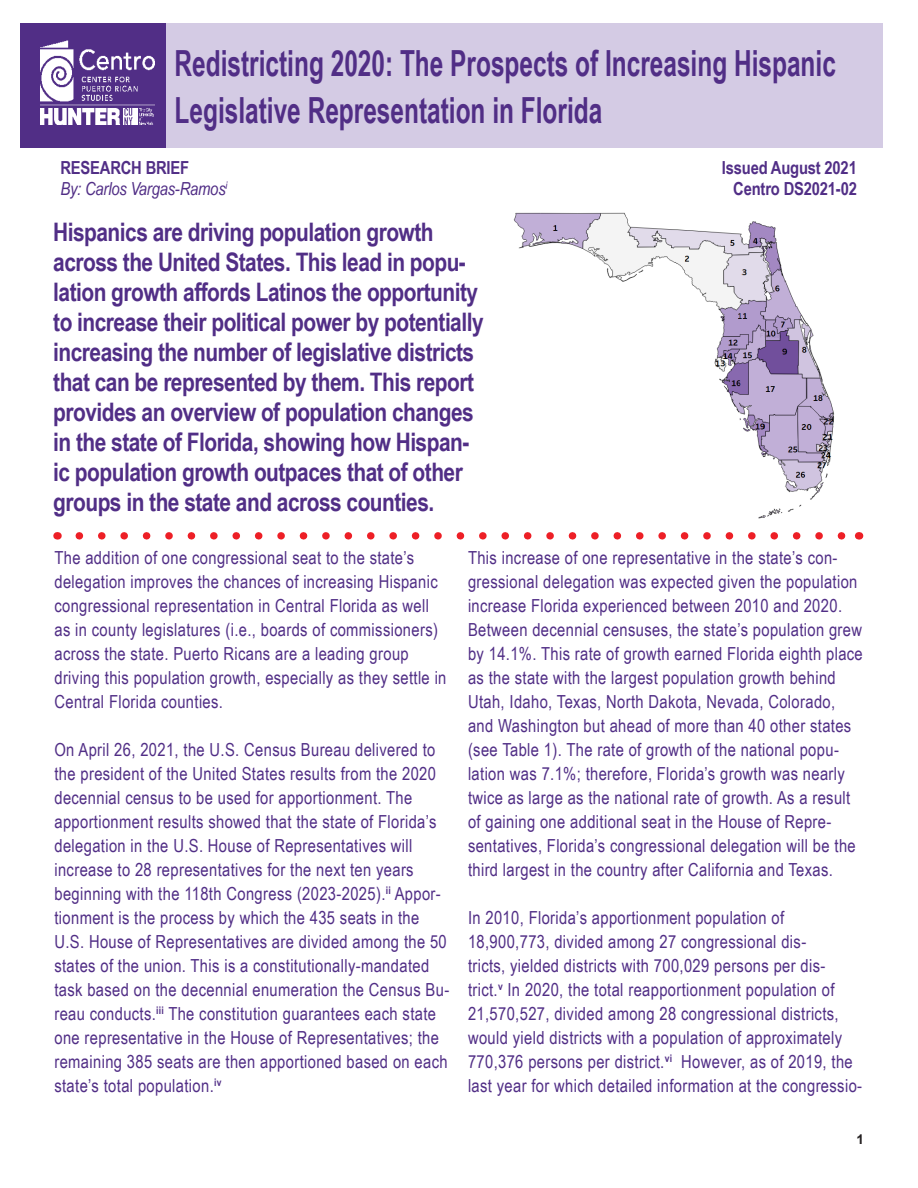
<style>
.page{position:relative;width:918px;height:1188px;background:#fff}
.page>*{position:absolute;margin:0;border:0;box-sizing:border-box;transform-origin:0 0}
.t1{font:700 36px/47.1px "Arial Narrow";color:#512e86;scale:.83 1}
.List_Paragraph{font:700 25.5px/30px "Arial Narrow";letter-spacing:-.02em;color:#512e86}
.List_Paragraph-2{font:18px/24px "Arial Narrow";letter-spacing:.02em;color:#512e86}
.List_Paragraph-3{font:700 18px "Arial Narrow";letter-spacing:-.01em;color:#512e86}
.List_Paragraph-4{font:italic 18px "Arial Narrow";letter-spacing:-.01em;color:#512e86}
.t2{font:700 13.5px "Arial";color:#231f20}
</style>
<div class="page">
<div style="left:20px;top:23px;width:862px;height:125px;background:#d4cbe4"></div>
<div style="left:20px;top:23px;width:146px;height:125px;background:#512e86"></div>
<img style="left:41px;top:40px;width:113px;height:84px">
<img style="left:513px;top:212px;width:322px;height:307px">
<svg style="left:79px;top:532px;width:767px;height:8px"></svg>
<p class="t1" style="left:175px;top:38px;width:798px">Redistricting 2020: The Prospects of Increasing Hispanic<br>Legislative Representation in Florida</p>
<p class="List_Paragraph-3" style="left:60px;top:154px;width:130px">RESEARCH BRIEF</p>
<p class="List_Paragraph-3" style="left:722px;top:154px;width:137px">Issued August 2021</p>
<p class="List_Paragraph-4" style="left:60px;top:176px;width:169px">By: Carlos Vargas-Ramos<sup>i</sup></p>
<p class="List_Paragraph-3" style="left:733px;top:175px;width:125px">Centro DS2021-02</p>
<p class="List_Paragraph" style="left:53px;top:216px;width:432px">Hispanics are driving population growth across the United States. This lead in popu&shy;lation growth affords Latinos the opportunity to increase their political power by potentially increasing the number of legislative districts that can be represented by them. This report provides an overview of population changes in the state of Florida, showing how Hispan&shy;ic population growth outpaces that of other groups in the state and across counties.</p>
<p class="List_Paragraph-2" style="left:54px;top:545px;width:394px">The addition of one congressional seat to the state’s delegation improves the chances of increasing Hispanic congressional representation in Central Florida as well as in county legislatures (i.e., boards of commissioners) across the state. Puerto Ricans are a leading group driving this population growth, especially as they settle in Central Florida counties.</p>
<p class="List_Paragraph-2" style="left:54px;top:737px;width:396px">On April 26, 2021, the U.S. Census Bureau delivered to the president of the United States results from the 2020 decennial census to be used for apportionment. The apportionment results showed that the state of Florida’s delegation in the U.S. House of Representatives will increase to 28 representatives for the next ten years beginning with the 118th Congress (2023-2025).<sup>ii</sup> Appor&shy;tionment is the process by which the 435 seats in the U.S. House of Representatives are divided among the 50 states of the union. This is a constitutionally-mandated task based on the decennial enumeration the Census Bu&shy;reau conducts.<sup>iii</sup> The constitution guarantees each state one representative in the House of Representatives; the remaining 385 seats are then apportioned based on each state’s total population.<sup>iv</sup></p>
<p class="List_Paragraph-2" style="left:468px;top:545px;width:396px">This increase of one representative in the state’s con&shy;gressional delegation was expected given the population increase Florida experienced between 2010 and 2020.<br>Between decennial censuses, the state’s population grew by 14.1%. This rate of growth earned Florida eighth place as the state with the largest population growth behind Utah, Idaho, Texas, North Dakota, Nevada, Colorado, and Washington but ahead of more than 40 other states (see Table 1). The rate of growth of the national popu&shy;lation was 7.1%; therefore, Florida’s growth was nearly twice as large as the national rate of growth. As a result of gaining one additional seat in the House of Repre&shy;sentatives, Florida’s congressional delegation will be the third largest in the country after California and Texas.</p>
<p class="List_Paragraph-2" style="left:468px;top:905px;width:396px">In 2010, Florida’s apportionment population of 18,900,773, divided among 27 congressional dis-<br>tricts, yielded districts with 700,029 persons per dis&shy;trict.<sup>v</sup> In 2020, the total reapportionment population of 21,570,527, divided among 28 congressional districts, would yield districts with a population of approximately 770,376 persons per district.<sup>vi</sup> However, as of 2019, the last year for which detailed information at the congressio-</p>
<p class="t2" style="left:856px;top:1130px;width:9px">1</p>
</div>
